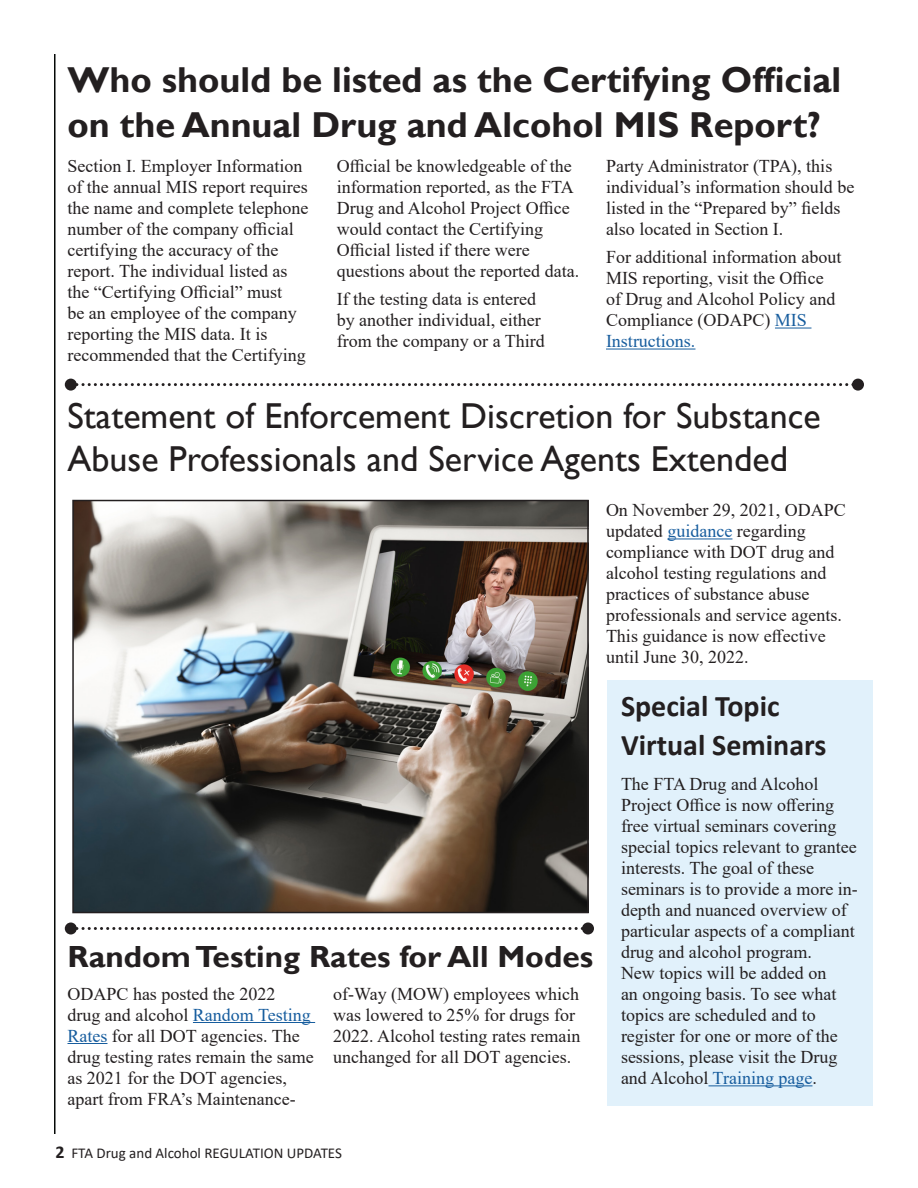
<style>
.page{position:relative;width:918px;height:1188px;background:#fff}
.page>*{position:absolute;margin:0;border:0;box-sizing:border-box;transform-origin:0 0}
.t1{font:36px/42px "Gill Sans";color:#231f20}
.t2{font:700 36px/45px "Gill Sans";color:#231f20}
.t3{font:700 30.6px "Gill Sans";color:#231f20}
.t4{font:700 30px/39px "Calibri";color:#231f20}
.t5{font:18px/21px "Times New Roman";color:#231f20}
.t6{font:15px "Calibri";color:#231f20}
.s1{color:#175d9e}
.s2{font-weight:700;font-size:18px}
</style>
<div class="page">
<hr style="left:54px;top:54px;width:2px;height:1080px;background:#050806">
<svg style="left:77px;top:383px;width:775px;height:3px"></svg>
<div style="left:65px;top:379px;width:12px;height:12px;background:#231f20;border-radius:50%"></div>
<div style="left:852px;top:379px;width:12px;height:12px;background:#231f20;border-radius:50%"></div>
<hr style="left:775px;top:328px;width:36px;height:1px;background:#175d9e">
<hr style="left:606px;top:349px;width:89px;height:1px;background:#175d9e">
<hr style="left:667px;top:539px;width:65px;height:1px;background:#175d9e">
<div style="left:608px;top:680px;width:265px;height:426px;background:#e1f1fb"></div>
<img style="left:75px;top:503px;width:511px;height:407px">
<div style="left:72px;top:500px;width:517px;height:413px;border:2px solid #231f20"></div>
<hr style="left:708px;top:1085px;width:104px;height:1px;background:#175d9e">
<svg style="left:77px;top:927px;width:505px;height:3px"></svg>
<div style="left:65px;top:922px;width:12px;height:12px;background:#231f20;border-radius:50%"></div>
<div style="left:582px;top:922px;width:12px;height:12px;background:#231f20;border-radius:50%"></div>
<hr style="left:193px;top:1022px;width:122px;height:1px;background:#175d9e">
<hr style="left:68px;top:1043px;width:39px;height:1px;background:#175d9e">
<h1 class="t2" style="left:68px;top:59px;width:775px">Who should be listed as the Certifying Official on the Annual Drug and Alcohol MIS Report?</h1>
<p class="t5" style="left:68px;top:155px;width:242px">Section I. Employer Information of the annual MIS report requires the name and complete telephone number of the company official certifying the accuracy of the report. The individual listed as the “Certifying Official” must<br>be an employee of the company reporting the MIS data. It is recommended that the Certifying</p>
<p class="t5" style="left:337px;top:155px;width:244px">Official be knowledgeable of the information reported, as the FTA<br>Drug and Alcohol Project Office would contact the Certifying<br>Official listed if there were questions about the reported data.</p>
<p class="t5" style="left:606px;top:155px;width:250px">Party Administrator (TPA), this individual’s information should be listed in the “Prepared by” fields also located in Section I.</p>
<p class="t5" style="left:606px;top:246px;width:237px">For additional information about<br>MIS reporting, visit the Office of Drug and Alcohol Policy and<br>Compliance (ODAPC) <span class="s1">MIS<br>Instructions.</span></p>
<p class="t5" style="left:337px;top:288px;width:210px">If the testing data is entered by another individual, either from the company or a Third</p>
<h1 class="t1" style="left:68px;top:396px;width:755px">Statement of Enforcement Discretion for Substance<br>Abuse Professionals and Service Agents Extended</h1>
<p class="t5" style="left:606px;top:499px;width:241px">On November 29, 2021, ODAPC updated <span class="s1">guidance</span> regarding compliance with DOT drug and alcohol testing regulations and practices of substance abuse professionals and service agents.<br>This guidance is now effective until June 30, 2022.</p>
<h3 class="t4" style="left:621px;top:687px;width:207px">Special Topic<br>Virtual Seminars</h3>
<p class="t5" style="left:621px;top:773px;width:238px">The FTA Drug and Alcohol<br>Project Office is now offering free virtual seminars covering special topics relevant to grantee interests. The goal of these seminars is to provide a more in&shy;depth and nuanced overview of particular aspects of a compliant drug and alcohol program.<br>New topics will be added on<br>an ongoing basis. To see what topics are scheduled and to register for one or more of the sessions, please visit the Drug and Alcohol <span class="s1">Training page</span>.</p>
<h2 class="t3" style="left:68px;top:938px;width:527px">Random Testing Rates for All Modes</h2>
<p class="t5" style="left:68px;top:982px;width:248px">ODAPC has posted the 2022<br>drug and alcohol <span class="s1">Random Testing<br>Rates</span> for all DOT agencies. The drug testing rates remain the same as 2021 for the DOT agencies, apart from FRA’s Maintenance-</p>
<p class="t5" style="left:333px;top:982px;width:249px">of-Way (MOW) employees which was lowered to 25% for drugs for<br>2022. Alcohol testing rates remain unchanged for all DOT agencies.</p>
<p class="t6" style="left:56px;top:1143px;width:288px"><span class="s2">2</span> FTA Drug and Alcohol REGULATION UPDATES</p>
</div>
